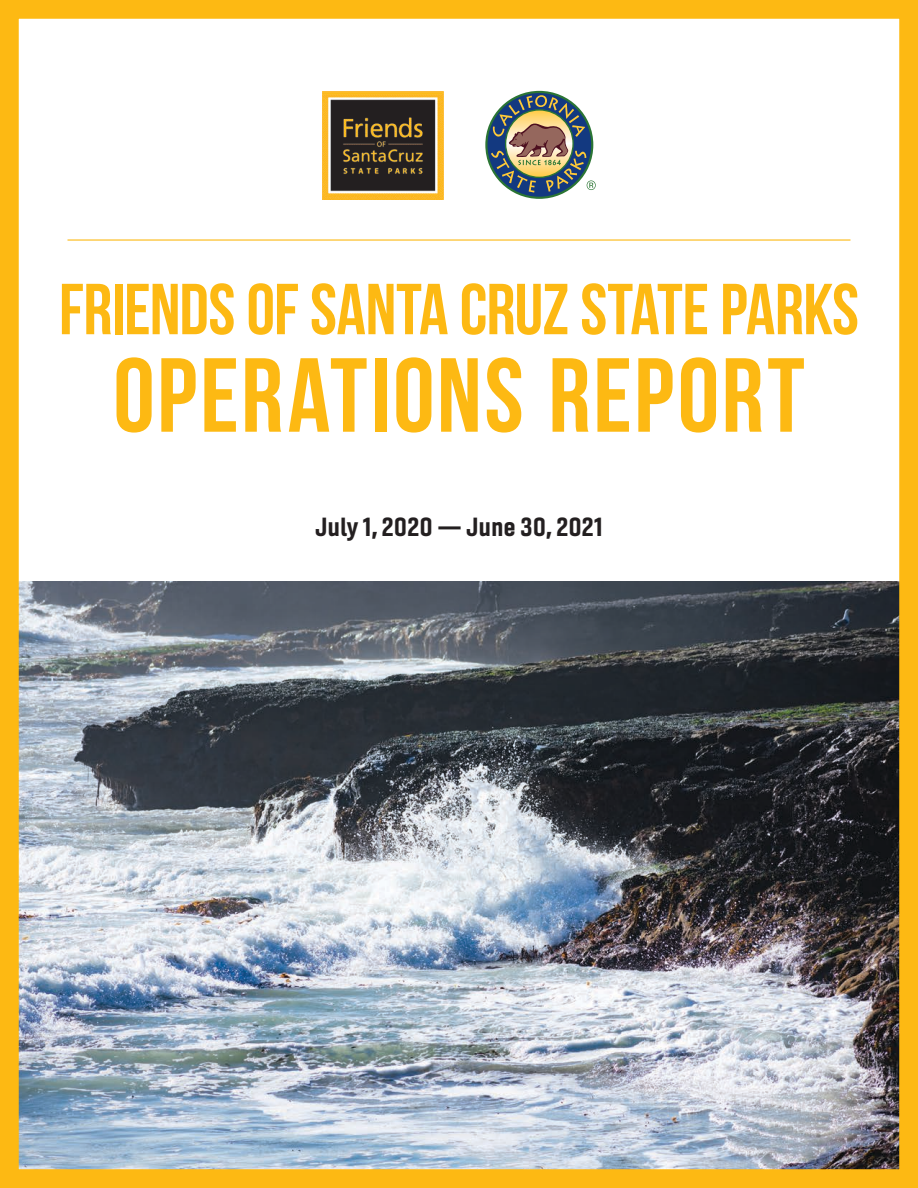
<style>
.page{position:relative;width:918px;height:1188px;background:#fff}
.page>*{position:absolute;margin:0;border:0;box-sizing:border-box;transform-origin:0 0}
.t1{font:700 105px "Bebas Neue";letter-spacing:.025em;color:#fdb913}
.t2{font:700 72px "Bebas Neue";letter-spacing:-.01em;color:#fdb913}
.t3{font:25.5px "Gineso Con Bol";letter-spacing:.02em;color:#231f20}
</style>
<div class="page">
<img style="left:0;top:0;width:918px;height:1188px">
<img style="left:322px;top:92px;width:122px;height:108px">
<svg style="left:488px;top:93px;width:108px;height:104px"></svg>
<hr style="left:68px;top:239px;width:782px;height:2px;background:#fdb913">
<p class="t2" style="left:59px;top:270px;width:801px">FRIENDS OF SANTA CRUZ STATE PARKS</p>
<h1 class="t1" style="left:113px;top:338px;width:693px">OPERATIONS REPORT</h1>
<p class="t3" style="left:315px;top:510px;width:289px">July 1, 2020 — June 30, 2021</p>
</div>
